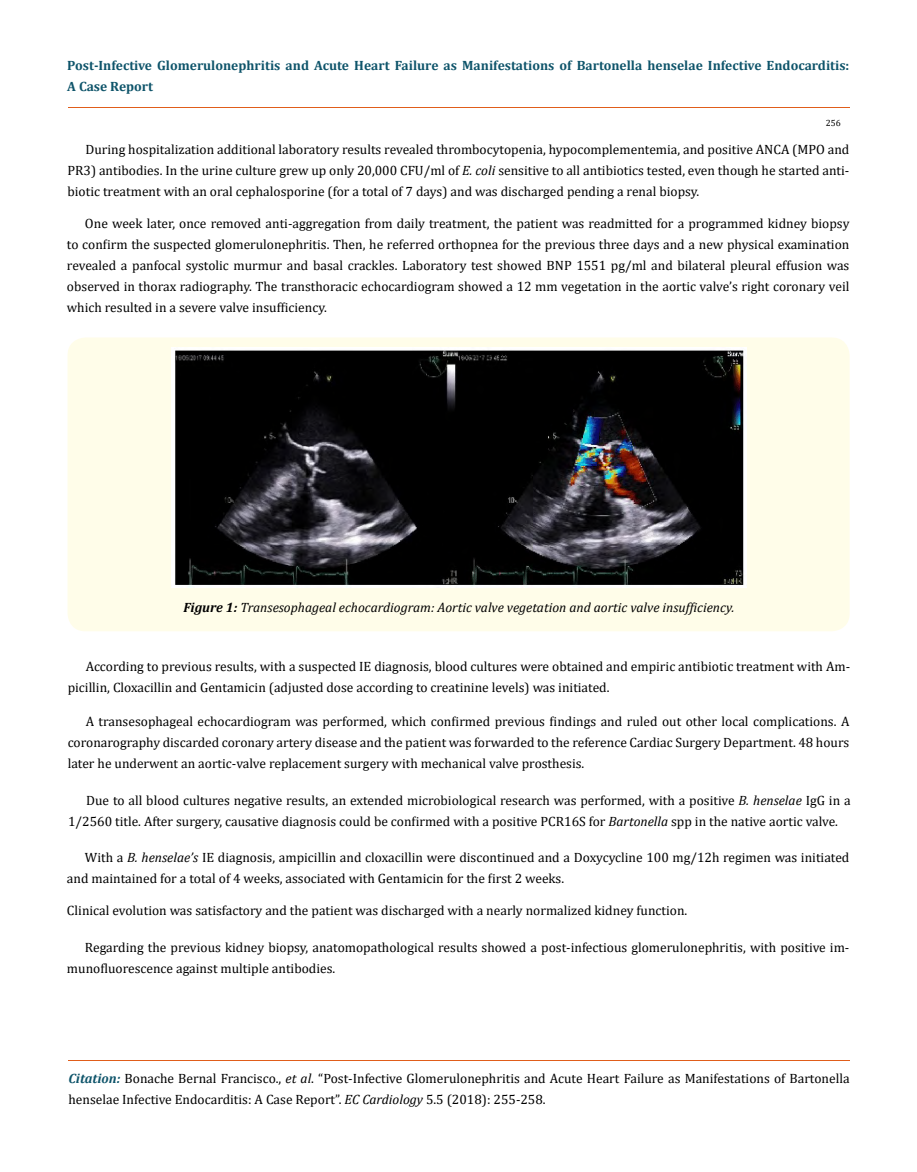
<style>
.page{position:relative;width:917px;height:1172px;background:#fff}
.page>*{position:absolute;margin:0;border:0;box-sizing:border-box;transform-origin:0 0}
.t1{font:13.5px/21px "Cambria";color:#000}
.t2{font:700 13.5px/21px "Cambria";color:#0e546a}
.t3{font:italic 13.5px "Cambria";color:#000}
.t4{font:9px "Cambria";color:#000}
.s1{font-style:italic}
.s2{font-weight:700}
.s3{font-weight:700;font-style:italic;color:#0e546a}
</style>
<div class="page">
<hr style="left:68px;top:108px;width:781px;height:1px;background:#e05d1a">
<hr style="left:68px;top:1060px;width:781px;height:1px;background:#e05d1a">
<div style="left:68px;top:337px;width:781px;height:294px;background:#fffde9;border-radius:18px"></div>
<img style="left:171px;top:348px;width:575px;height:239px">
<p class="t2" style="left:67px;top:55px;width:783px">Post-Infective Glomerulonephritis and Acute Heart Failure as Manifestations of Bartonella henselae Infective Endocarditis:<br>A Case Report</p>
<p class="t4" style="left:825px;top:118px;width:16px">256</p>
<p class="t1" style="left:67px;top:138px;width:783px;text-align:justify;text-indent:18px">During hospitalization additional laboratory results revealed thrombocytopenia, hypocomplementemia, and positive ANCA (MPO and PR3) antibodies. In the urine culture grew up only 20,000 CFU/ml of <span class="s1">E. coli</span> sensitive to all antibiotics tested, even though he started anti&shy;biotic treatment with an oral cephalosporine (for a total of 7 days) and was discharged pending a renal biopsy.</p>
<p class="t1" style="left:67px;top:212px;width:784px;text-align:justify;text-indent:18px">One week later, once removed anti-aggregation from daily treatment, the patient was readmitted for a programmed kidney biopsy to confirm the suspected glomerulonephritis. Then, he referred orthopnea for the previous three days and a new physical examination revealed a panfocal systolic murmur and basal crackles. Laboratory test showed BNP 1551 pg/ml and bilateral pleural effusion was observed in thorax radiography. The transthoracic echocardiogram showed a 12 mm vegetation in the aortic valve’s right coronary veil which resulted in a severe valve insufficiency.</p>
<p class="t3" style="left:183px;top:597px;width:552px"><span class="s2">Figure 1:</span> Transesophageal echocardiogram: Aortic valve vegetation and aortic valve insufficiency.</p>
<p class="t1" style="left:68px;top:655px;width:784px;text-indent:18px">According to previous results, with a suspected IE diagnosis, blood cultures were obtained and empiric antibiotic treatment with Am&shy;picillin, Cloxacillin and Gentamicin (adjusted dose according to creatinine levels) was initiated.</p>
<p class="t1" style="left:68px;top:710px;width:783px;text-align:justify;text-indent:18px">A transesophageal echocardiogram was performed, which confirmed previous findings and ruled out other local complications. A coronarography discarded coronary artery disease and the patient was forwarded to the reference Cardiac Surgery Department. 48 hours later he underwent an aortic-valve replacement surgery with mechanical valve prosthesis.</p>
<p class="t1" style="left:68px;top:790px;width:784px;text-indent:18px">Due to all blood cultures negative results, an extended microbiological research was performed, with a positive <span class="s1">B. henselae</span> IgG in a<br>1/2560 title. After surgery, causative diagnosis could be confirmed with a positive PCR16S for <span class="s1">Bartonella</span> spp in the native aortic valve.</p>
<p class="t1" style="left:67px;top:847px;width:784px;text-indent:18px">With a <span class="s1">B. henselae’s</span> IE diagnosis, ampicillin and cloxacillin were discontinued and a Doxycycline 100 mg/12h regimen was initiated and maintained for a total of 4 weeks, associated with Gentamicin for the first 2 weeks.</p>
<p class="t1" style="left:67px;top:899px;width:622px">Clinical evolution was satisfactory and the patient was discharged with a nearly normalized kidney function.</p>
<p class="t1" style="left:67px;top:937px;width:784px;text-indent:18px">Regarding the previous kidney biopsy, anatomopathological results showed a post-infectious glomerulonephritis, with positive im&shy;munofluorescence against multiple antibodies.</p>
<p class="t1" style="left:68px;top:1067px;width:782px"><span class="s3">Citation:</span> Bonache Bernal Francisco., <span class="s1">et al</span>. “Post-Infective Glomerulonephritis and Acute Heart Failure as Manifestations of Bartonella henselae Infective Endocarditis: A Case Report”. <span class="s1">EC Cardiology</span> 5.5 (2018): 255-258.</p>
</div>
